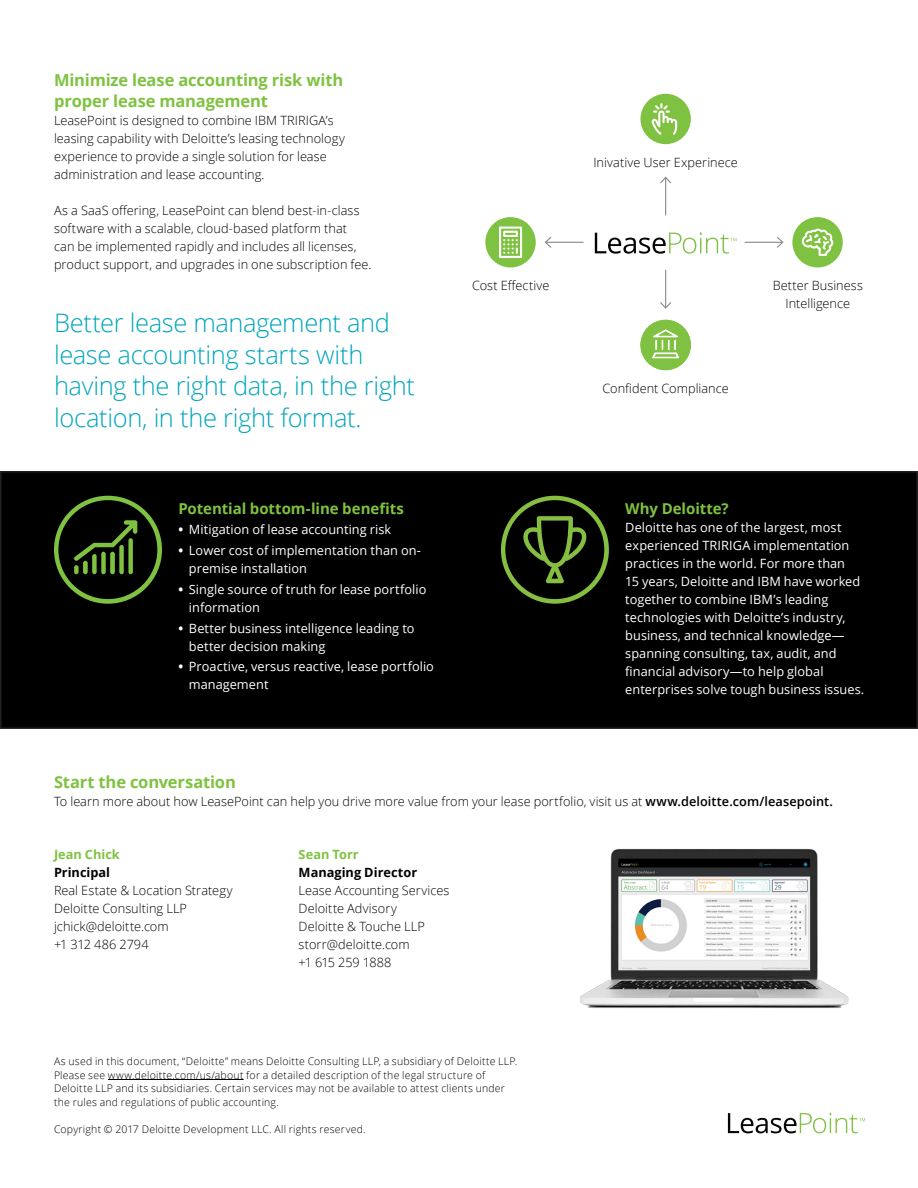
<style>
.page{position:relative;width:918px;height:1188px;background:#fff}
.page>*{position:absolute;margin:0;border:0;box-sizing:border-box;transform-origin:0 0}
.Quote_pullout_small{font:300 25.5px/31.5px "Open Sans";letter-spacing:-.015em;color:#00a6b9}
.Suheading_Green{font:700 16.5px/21px "Open Sans";letter-spacing:-.01em;color:#7fc241}
.Subhead_A__8_5_12pt{font:700 16.5px "Open Sans";letter-spacing:-.01em;color:#7fc241}
.Suheading_Green-2{font:700 15px "Open Sans";letter-spacing:-.005em;color:#7fc241}
.Body_copy__8_5_12pt{font:300 12.75px/18px "Open Sans";letter-spacing:.005em;color:#000}
.Body_copy__white_8_5{font:12.75px/18px "Open Sans";letter-spacing:.005em;color:#fff}
.Body_copy__9_12pt{font:300 12.75px "Open Sans";letter-spacing:.005em;color:#000}
.Subhead_A__8_5_12pt-2{font:700 12.75px "Open Sans";color:#000}
.Subhead_A__8_5_12pt-3{font:700 12.75px "Open Sans";color:#7fc241}
.Body_copy__8_5_12pt-2{font:300 12.75px "Open Sans";letter-spacing:-.02em;color:#000}
.Body_copy__8_5_12pt-3{font:300 10.5px/13.5px "Open Sans";letter-spacing:.02em;color:#000}
.s1{font-weight:700}
.s2{font-weight:600}
</style>
<div class="page">
<div style="left:1px;top:472px;width:916px;height:256px;background:#000"></div>
<div style="left:0;top:471px;width:918px;height:258px;border:2px solid #231f20"></div>
<hr style="left:108px;top:1079px;width:136px;height:1px;background:#000">
<svg style="left:728px;top:1113px;width:137px;height:20px"></svg>
<img style="left:580px;top:848px;width:269px;height:160px">
<hr style="left:665px;top:177px;width:1px;height:38px;background:#868a8e">
<svg style="left:660px;top:176px;width:11px;height:9px"></svg>
<hr style="left:665px;top:270px;width:1px;height:38px;background:#868a8e">
<svg style="left:660px;top:301px;width:11px;height:8px"></svg>
<svg style="left:595px;top:232px;width:142px;height:22px"></svg>
<hr style="left:745px;top:242px;width:38px;height:1px;background:#868a8e">
<svg style="left:776px;top:236px;width:8px;height:12px"></svg>
<svg style="left:792px;top:217px;width:51px;height:50px"></svg>
<hr style="left:545px;top:242px;width:39px;height:1px;background:#868a8e">
<svg style="left:544px;top:236px;width:9px;height:12px"></svg>
<svg style="left:485px;top:217px;width:51px;height:50px"></svg>
<svg style="left:640px;top:320px;width:51px;height:50px"></svg>
<svg style="left:640px;top:94px;width:51px;height:50px"></svg>
<svg style="left:54px;top:496px;width:108px;height:108px"></svg>
<svg style="left:501px;top:496px;width:108px;height:108px"></svg>
<p class="Suheading_Green" style="left:54px;top:69px;width:291px">Minimize lease accounting risk with proper lease management</p>
<p class="Body_copy__8_5_12pt" style="left:54px;top:111px;width:292px">LeasePoint is designed to combine IBM TRIRIGA’s leasing capability with Deloitte’s leasing technology experience to provide a single solution for lease administration and lease accounting.</p>
<p class="Body_copy__8_5_12pt" style="left:54px;top:201px;width:319px">As a SaaS offering, LeasePoint can blend best-in-class software with a scalable, cloud-based platform that<br>can be implemented rapidly and includes all licenses, product support, and upgrades in one subscription fee.</p>
<p class="Quote_pullout_small" style="left:54px;top:307px;width:363px">Better lease management and lease accounting starts with having the right data, in the right location, in the right format.</p>
<p class="Suheading_Green-2" style="left:178px;top:498px;width:227px">Potential bottom-line benefits</p>
<p class="Body_copy__white_8_5" style="left:178px;top:520px;width:214px"><span class="s1">•</span> Mitigation of lease accounting risk</p>
<p class="Body_copy__white_8_5" style="left:189px;top:541px;width:233px;text-indent:-11px"><span class="s1">•</span> Lower cost of implementation than on&shy;premise installation</p>
<p class="Body_copy__white_8_5" style="left:189px;top:580px;width:239px;text-indent:-11px"><span class="s1">•</span> Single source of truth for lease portfolio information</p>
<p class="Body_copy__white_8_5" style="left:189px;top:619px;width:227px;text-indent:-11px"><span class="s1">•</span> Better business intelligence leading to better decision making</p>
<p class="Body_copy__white_8_5" style="left:189px;top:657px;width:246px;text-indent:-11px"><span class="s1">•</span> Proactive, versus reactive, lease portfolio management</p>
<p class="Body_copy__8_5_12pt" style="left:472px;top:276px;width:79px">Cost Effective</p>
<p class="Body_copy__8_5_12pt" style="left:593px;top:153px;width:146px">Inivative User Experinece</p>
<p class="Body_copy__8_5_12pt" style="left:603px;top:379px;width:128px">Confident Compliance</p>
<p class="Body_copy__8_5_12pt" style="left:773px;top:276px;width:92px;text-align:center">Better Business<br>Intelligence</p>
<p class="Suheading_Green-2" style="left:625px;top:498px;width:105px">Why Deloitte?</p>
<p class="Body_copy__white_8_5" style="left:625px;top:518px;width:241px">Deloitte has one of the largest, most experienced TRIRIGA implementation practices in the world. For more than<br>15 years, Deloitte and IBM have worked together to combine IBM’s leading technologies with Deloitte’s industry, business, and technical knowledge— spanning consulting, tax, audit, and financial advisory—to help global enterprises solve tough business issues.</p>
<p class="Subhead_A__8_5_12pt" style="left:54px;top:770px;width:183px">Start the conversation</p>
<p class="Body_copy__9_12pt" style="left:54px;top:793px;width:781px">To learn more about how LeasePoint can help you drive more value from your lease portfolio, visit us at <span class="s2">www.deloitte.com/leasepoint.</span></p>
<p class="Subhead_A__8_5_12pt-3" style="left:54px;top:845px;width:67px">Jean Chick</p>
<p class="Subhead_A__8_5_12pt-2" style="left:54px;top:863px;width:58px">Principal</p>
<p class="Body_copy__8_5_12pt" style="left:54px;top:881px;width:180px">Real Estate &amp; Location Strategy</p>
<p class="Body_copy__8_5_12pt" style="left:54px;top:899px;width:135px">Deloitte Consulting LLP</p>
<p class="Body_copy__8_5_12pt" style="left:54px;top:917px;width:116px">jchick@deloitte.com</p>
<p class="Body_copy__8_5_12pt" style="left:54px;top:935px;width:96px">+1 312 486 2794</p>
<p class="Subhead_A__8_5_12pt-3" style="left:299px;top:845px;width:62px">Sean Torr</p>
<p class="Subhead_A__8_5_12pt-2" style="left:299px;top:863px;width:120px">Managing Director</p>
<p class="Body_copy__8_5_12pt" style="left:299px;top:881px;width:152px">Lease Accounting Services</p>
<p class="Body_copy__8_5_12pt" style="left:299px;top:899px;width:100px">Deloitte Advisory</p>
<p class="Body_copy__8_5_12pt" style="left:299px;top:917px;width:128px">Deloitte &amp; Touche LLP</p>
<p class="Body_copy__8_5_12pt" style="left:299px;top:935px;width:113px">storr@deloitte.com</p>
<p class="Body_copy__8_5_12pt-2" style="left:299px;top:954px;width:94px">+1 615 259 1888</p>
<p class="Body_copy__8_5_12pt-3" style="left:54px;top:1054px;width:465px">As used in this document, “Deloitte” means Deloitte Consulting LLP, a subsidiary of Deloitte LLP.<br>Please see www.deloitte.com/us/about for a detailed description of the legal structure of Deloitte LLP and its subsidiaries. Certain services may not be available to attest clients under the rules and regulations of public accounting.</p>
<p class="Body_copy__8_5_12pt-3" style="left:54px;top:1122px;width:313px">Copyright © 2017 Deloitte Development LLC. All rights reserved.</p>
</div>
